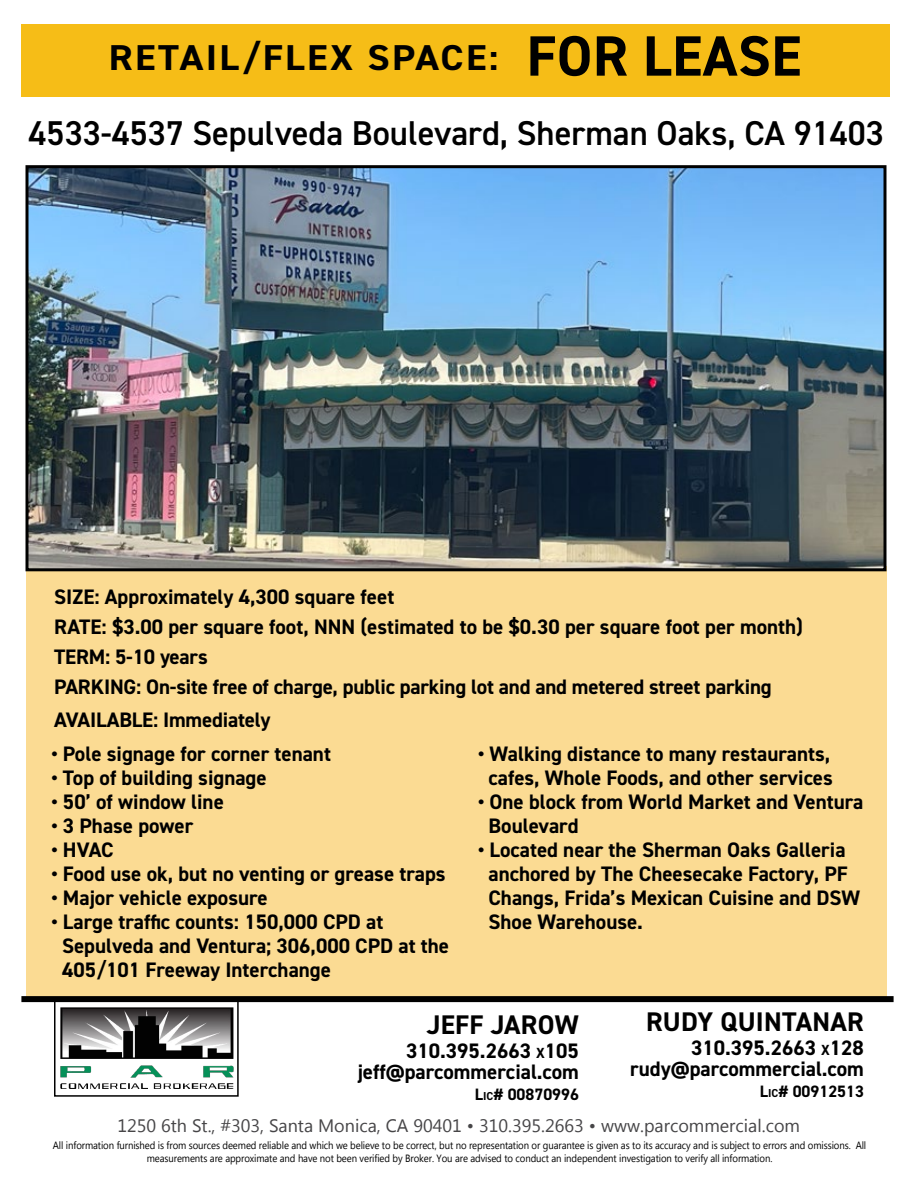
<style>
.page{position:relative;width:918px;height:1188px;background:#fff}
.page>*{position:absolute;margin:0;border:0;box-sizing:border-box;transform-origin:0 0}
.t1{font:700 36px "DIN2014";letter-spacing:.06em;color:#000;scale:1.08 1}
.t2{font:600 34.5px "DIN2014";color:#000}
.t3{font:700 27px "DIN2014";letter-spacing:.01em;color:#000}
.t4{font:700 21px/24px "DIN2014";color:#000}
.t5{font:18px "Microsoft Tai Le";color:#464547}
.t6{font:700 16.5px "DIN2014";color:#000}
.t7{font:10.5px/12.6px "Microsoft Tai Le";letter-spacing:-.01em;color:#000;text-align:center;scale:.91 1}
.s1{font-size:57px}
.s2{font-style:inherit}
.s3{font-size:14.7px}
.s4{font-size:11.55px}
</style>
<div class="page">
<div style="left:26px;top:566px;width:860px;height:430px;background:#fbdb93"></div>
<div style="left:21px;top:24px;width:869px;height:72px;background:#f6bd17"></div>
<img style="left:60px;top:1007px;width:174px;height:82px">
<div style="left:54px;top:999px;width:185px;height:98px;border:2px solid #000"></div>
<div style="left:21px;top:996px;width:873px;height:6px;background:#000"></div>
<img style="left:30px;top:169px;width:852px;height:398px">
<div style="left:26px;top:165px;width:860px;height:406px;border:3px solid #000"></div>
<h1 class="t1" style="left:109px;top:33px;width:643px">RETAIL/FLEX SPACE: <span class="s1">FOR LEASE</span></h1>
<h2 class="t2" style="left:29px;top:110px;width:857px">4533-4537 Sepulveda Boulevard, Sherman Oaks, CA 91403</h2>
<p class="t4" style="left:54px;top:581px;width:750px;line-height:30px"><span class="s2">SI ZE:</span> Approximately 4,300 square feet<br><span class="s2">RATE:</span> $3.00 per square foot, NNN (estimated to be $0.30 per square foot per month)<br><span class="s2">TERM:</span> 5-10 years<br><span class="s2">PARKI NG: O</span>n-site free of charge, public parking lot and and metered street parking</p>
<p class="t4" style="left:54px;top:707px;width:218px"><span class="s2">AVAI LABLE:</span> Immediately</p>
<p class="t4" style="left:52px;top:741px;width:281px">• Pole signage for corner tenant</p>
<p class="t4" style="left:52px;top:765px;width:217px">• Top of building signage</p>
<p class="t4" style="left:52px;top:789px;width:174px">• 50’ of window line</p>
<p class="t4" style="left:52px;top:813px;width:143px">• 3 Phase power</p>
<p class="t4" style="left:52px;top:837px;width:64px">• HVAC</p>
<p class="t4" style="left:52px;top:861px;width:396px">• Food use ok, but no venting or grease traps</p>
<p class="t4" style="left:52px;top:885px;width:218px">• Major vehicle exposure</p>
<p class="t4" style="left:62px;top:909px;width:389px;text-indent:-10px">• Large traffic counts: 150,000 CPD at<br>Sepulveda and Ventura; 306,000 CPD at the<br>405/101 Freeway Interchange</p>
<p class="t4" style="left:478px;top:741px;width:356px;text-align:center">• Walking distance to many restaurants, cafes, Whole Foods, and other services</p>
<p class="t4" style="left:489px;top:789px;width:376px;text-indent:-10px">• One block from World Market and Ventura<br>Boulevard</p>
<p class="t4" style="left:489px;top:837px;width:373px;text-indent:-10px">• Located near the Sherman Oaks Galleria anchored by The Cheesecake Factory, PF Changs, Frida’s Mexican Cuisine and DSW Shoe Warehouse.</p>
<p class="t3" style="left:646px;top:1004px;width:219px">RUDY QUINTANAR</p>
<p class="t4" style="left:630px;top:1037px;width:235px;line-height:21px;text-align:right"><span class="s2">310.395.2663</span> <span class="s3">X</span><span class="s2">128 </span>rudy@parcommercial.com</p>
<p class="t6" style="left:760px;top:1081px;width:106px">L<span class="s4">IC</span># 00912513</p>
<p class="t3" style="left:427px;top:1007px;width:154px">JEFF JAROW</p>
<p class="t4" style="left:358px;top:1040px;width:223px;line-height:21px;text-align:right"><span class="s2">310.395.2663</span> <span class="s3">X</span><span class="s2">105 </span>jeff@parcommercial.com</p>
<p class="t6" style="left:475px;top:1084px;width:106px">L<span class="s4">IC</span># 00870996</p>
<p class="t5" style="left:117px;top:1115px;width:684px">1250 6th St., #303, Santa Monica, CA 90401 • 310.395.2663 • www.parcommercial.com</p>
<p class="t7" style="left:53px;top:1140px;width:895px">All information furnished is from sources deemed reliable and which we believe to be correct, but no representation or guarantee is given as to its accuracy and is subject to errors and omissions. All measurements are approximate and have not been verified by Broker. You are advised to conduct an independent investigation to verify all information.</p>
</div>
